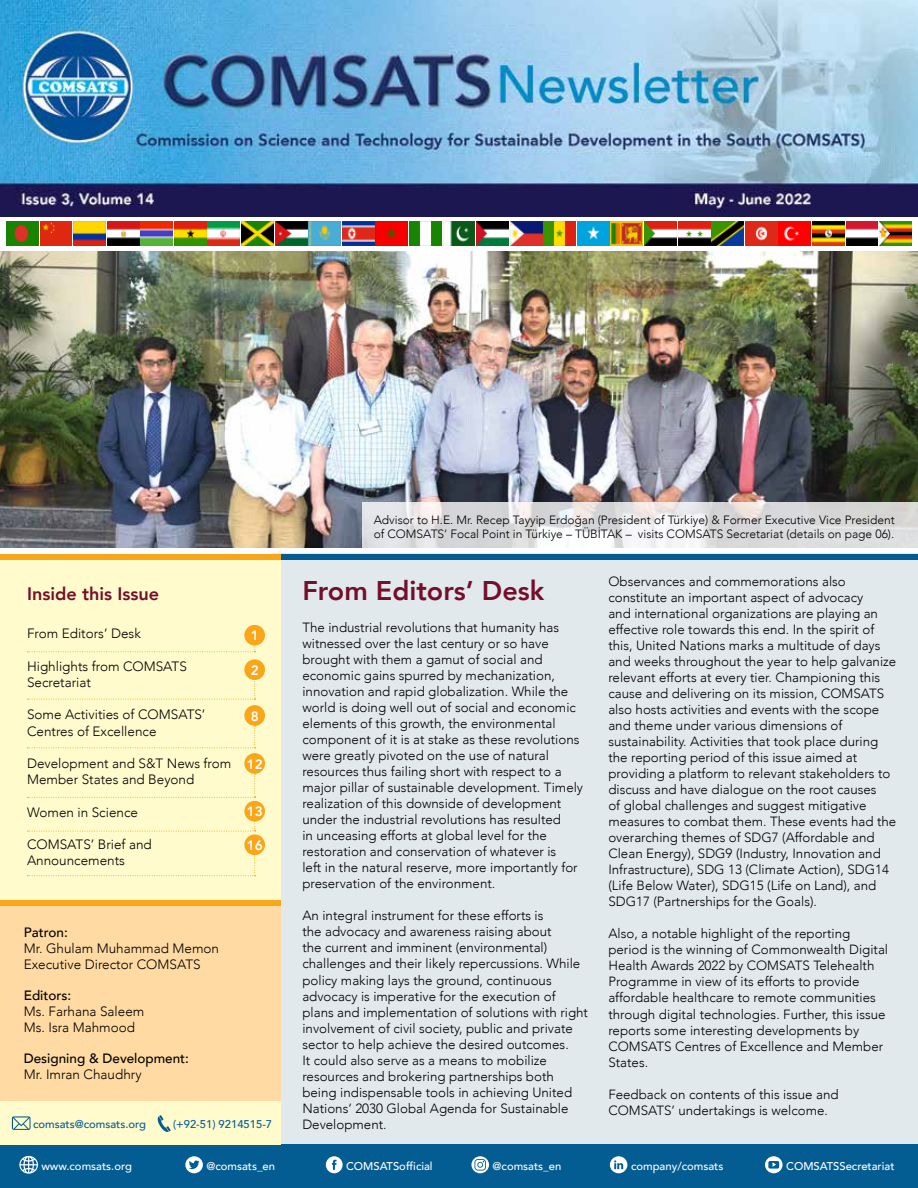
<style>
.page{position:relative;width:918px;height:1188px;background:#fff}
.page>*{position:absolute;margin:0;border:0;box-sizing:border-box;transform-origin:0 0}
.t1{font:800 27px "Avenir";color:#740f2a}
.t2{font:800 18px "Avenir";color:#740f2a}
.t3{font:300 13.5px/16.2px "Avenir";color:#000}
.t4{font:500 13.5px "Avenir";color:#000}
.t5{font:800 13.5px "Avenir";color:#fff}
.t6{font:300 13.35px/16px "Avenir";color:#000}
.t7{font:300 12px/14.4px "Avenir";color:#000}
.t8{font:500 11.25px "Avenir";color:#fff}
.t9{font:500 11.25px "Avenir";color:#035d93}
</style>
<div class="page">
<img style="left:6px;top:222px;width:32px;height:23px">
<img style="left:40px;top:222px;width:32px;height:23px">
<img style="left:74px;top:222px;width:65px;height:23px">
<img style="left:141px;top:222px;width:65px;height:23px">
<img style="left:208px;top:222px;width:32px;height:23px">
<img style="left:242px;top:222px;width:31px;height:23px">
<img style="left:275px;top:222px;width:32px;height:23px">
<img style="left:309px;top:222px;width:65px;height:23px">
<img style="left:376px;top:222px;width:65px;height:24px">
<img style="left:443px;top:222px;width:32px;height:23px">
<img style="left:477px;top:222px;width:65px;height:23px">
<img style="left:544px;top:222px;width:65px;height:23px">
<img style="left:611px;top:222px;width:32px;height:23px">
<img style="left:645px;top:222px;width:31px;height:23px">
<img style="left:678px;top:222px;width:32px;height:23px">
<img style="left:712px;top:222px;width:65px;height:23px">
<img style="left:779px;top:222px;width:65px;height:23px">
<img style="left:880px;top:222px;width:32px;height:23px">
<img style="left:846px;top:222px;width:32px;height:23px">
<div style="left:273px;top:554px;width:645px;height:634px;background:#e2e9ed"></div>
<div style="left:262px;top:555px;width:656px;height:5px;background:#035d93"></div>
<div style="left:0;top:555px;width:281px;height:633px;background:#fffbcc"></div>
<img style="left:0;top:252px;width:918px;height:296px">
<svg style="left:27px;top:823px;width:229px;height:9px"></svg>
<svg style="left:27px;top:646px;width:229px;height:6px"></svg>
<svg style="left:27px;top:679px;width:229px;height:21px"></svg>
<svg style="left:27px;top:726px;width:229px;height:22px"></svg>
<svg style="left:27px;top:774px;width:229px;height:24px"></svg>
<svg style="left:27px;top:851px;width:229px;height:25px"></svg>
<div style="left:244px;top:801px;width:21px;height:21px;background:#faa61a;border-radius:50%"></div>
<div style="left:244px;top:625px;width:21px;height:21px;background:#faa61a;border-radius:50%"></div>
<div style="left:244px;top:659px;width:21px;height:21px;background:#faa61a;border-radius:50%"></div>
<div style="left:244px;top:705px;width:21px;height:21px;background:#faa61a;border-radius:50%"></div>
<div style="left:244px;top:753px;width:21px;height:21px;background:#faa61a;border-radius:50%"></div>
<div style="left:244px;top:834px;width:21px;height:21px;background:#faa61a;border-radius:50%"></div>
<div style="left:0;top:900px;width:281px;height:288px;background:#ffdaa2"></div>
<div style="left:0;top:555px;width:281px;height:5px;background:#faa61a"></div>
<div style="left:0;top:900px;width:281px;height:6px;background:#faa61a"></div>
<img style="left:0;top:0;width:918px;height:216px">
<div style="left:0;top:1145px;width:918px;height:43px;background:#035d93"></div>
<div style="left:0;top:1102px;width:281px;height:43px;background:#fffbcc"></div>
<svg style="left:362px;top:502px;width:556px;height:46px"></svg>
<svg style="left:158px;top:1115px;width:13px;height:17px"></svg>
<svg style="left:12px;top:1116px;width:19px;height:14px"></svg>
<svg style="left:19px;top:1156px;width:19px;height:18px"></svg>
<div style="left:185px;top:1156px;width:18px;height:17px;background:#fff;border-radius:50%"></div>
<svg style="left:189px;top:1161px;width:11px;height:8px"></svg>
<svg style="left:471px;top:1156px;width:18px;height:17px"></svg>
<svg style="left:474px;top:1159px;width:12px;height:12px"></svg>
<div style="left:326px;top:1156px;width:17px;height:17px;background:#fff;border-radius:50%"></div>
<svg style="left:332px;top:1160px;width:5px;height:10px"></svg>
<svg style="left:610px;top:1156px;width:17px;height:17px"></svg>
<svg style="left:614px;top:1160px;width:9px;height:9px"></svg>
<svg style="left:765px;top:1156px;width:18px;height:17px"></svg>
<svg style="left:768px;top:1161px;width:11px;height:8px"></svg>
<p class="t7" style="left:374px;top:512px;width:523px">Advisor to H.E. Mr. Recep Tayyip Erdoğan (President of Türkiye) &amp; Former Executive Vice President of COMSATS’ Focal Point in Türkiye – TÜBİTAK – visits COMSATS Secretariat (details on page 06).</p>
<h1 class="t1" style="left:302px;top:566px;width:243px">From Editors’ Desk</h1>
<p class="t6" style="left:608px;top:573px;width:290px">Observances and commemorations also constitute an important aspect of advocacy<br>and international organizations are playing an effective role towards this end. In the spirit of this, United Nations marks a multitude of days and weeks throughout the year to help galvanize relevant efforts at every tier. Championing this cause and delivering on its mission, COMSATS also hosts activities and events with the scope and theme under various dimensions of sustainability. Activities that took place during the reporting period of this issue aimed at providing a platform to relevant stakeholders to discuss and have dialogue on the root causes<br>of global challenges and suggest mitigative measures to combat them. These events had the overarching themes of SDG7 (Affordable and Clean Energy), SDG9 (Industry, Innovation and Infrastructure), SDG 13 (Climate Action), SDG14 (Life Below Water), SDG15 (Life on Land), and SDG17 (Partnerships for the Goals).</p>
<p class="t6" style="left:608px;top:926px;width:281px">Also, a notable highlight of the reporting period is the winning of Commonwealth Digital Health Awards 2022 by COMSATS Telehealth Programme in view of its efforts to provide affordable healthcare to remote communities through digital technologies. Further, this issue reports some interesting developments by COMSATS Centres of Excellence and Member States.</p>
<p class="t6" style="left:608px;top:1086px;width:232px">Feedback on contents of this issue and<br>COMSATS’ undertakings is welcome.</p>
<h2 class="t2" style="left:27px;top:577px;width:134px">Inside this Issue</h2>
<p class="t3" style="left:27px;top:626px;width:115px">From Editors’ Desk</p>
<p class="t3" style="left:27px;top:658px;width:161px">Highlights from COMSATS<br>Secretariat</p>
<p class="t3" style="left:27px;top:707px;width:180px">Some Activities of COMSATS’<br>Centres of Excellence</p>
<p class="t3" style="left:27px;top:755px;width:206px">Development and S&amp;T News from<br>Member States and Beyond</p>
<p class="t3" style="left:27px;top:804px;width:113px">Women in Science</p>
<p class="t3" style="left:27px;top:836px;width:126px">COMSATS’ Brief and<br>Announcements</p>
<p class="t6" style="left:302px;top:619px;width:282px">The industrial revolutions that humanity has witnessed over the last century or so have brought with them a gamut of social and economic gains spurred by mechanization, innovation and rapid globalization. While the world is doing well out of social and economic elements of this growth, the environmental component of it is at stake as these revolutions were greatly pivoted on the use of natural resources thus failing short with respect to a major pillar of sustainable development. Timely realization of this downside of development under the industrial revolutions has resulted<br>in unceasing efforts at global level for the restoration and conservation of whatever is<br>left in the natural reserve, more importantly for preservation of the environment.</p>
<p class="t6" style="left:302px;top:908px;width:287px">An integral instrument for these efforts is<br>the advocacy and awareness raising about<br>the current and imminent (environmental) challenges and their likely repercussions. While policy making lays the ground, continuous advocacy is imperative for the execution of plans and implementation of solutions with right involvement of civil society, public and private sector to help achieve the desired outcomes.<br>It could also serve as a means to mobilize resources and brokering partnerships both being indispensable tools in achieving United Nations’ 2030 Global Agenda for Sustainable Development.</p>
<p class="t5" style="left:251px;top:623px;width:9px">1</p>
<p class="t5" style="left:251px;top:658px;width:9px">2</p>
<p class="t5" style="left:251px;top:704px;width:9px">8</p>
<p class="t5" style="left:247px;top:752px;width:17px">12</p>
<p class="t5" style="left:247px;top:799px;width:17px">13</p>
<p class="t5" style="left:247px;top:833px;width:17px">16</p>
<p class="t4" style="left:24px;top:921px;width:46px">Patron:</p>
<p class="t3" style="left:24px;top:940px;width:197px;line-height:15.8px">Mr. Ghulam Muhammad Memon<br>Executive Director COMSATS</p>
<p class="t4" style="left:24px;top:984px;width:49px">Editors:</p>
<p class="t3" style="left:24px;top:1003px;width:122px;line-height:15.8px">Ms. Farhana Saleem<br>Ms. Isra Mahmood</p>
<p class="t4" style="left:24px;top:1047px;width:167px">Designing &amp; Development:</p>
<p class="t3" style="left:24px;top:1066px;width:119px">Mr. Imran Chaudhry</p>
<p class="t9" style="left:33px;top:1114px;width:115px">comsats@comsats.org</p>
<p class="t9" style="left:173px;top:1115px;width:101px">(+92-51) 9214515-7</p>
<p class="t8" style="left:41px;top:1156px;width:92px">www.comsats.org</p>
<p class="t8" style="left:206px;top:1156px;width:70px">@comsats_en</p>
<p class="t8" style="left:346px;top:1156px;width:88px">COMSATSofficial</p>
<p class="t8" style="left:493px;top:1156px;width:70px">@comsats_en</p>
<p class="t8" style="left:631px;top:1156px;width:94px">company/comsats</p>
<p class="t8" style="left:786px;top:1156px;width:110px">COMSATSSecretariat</p>
</div>
